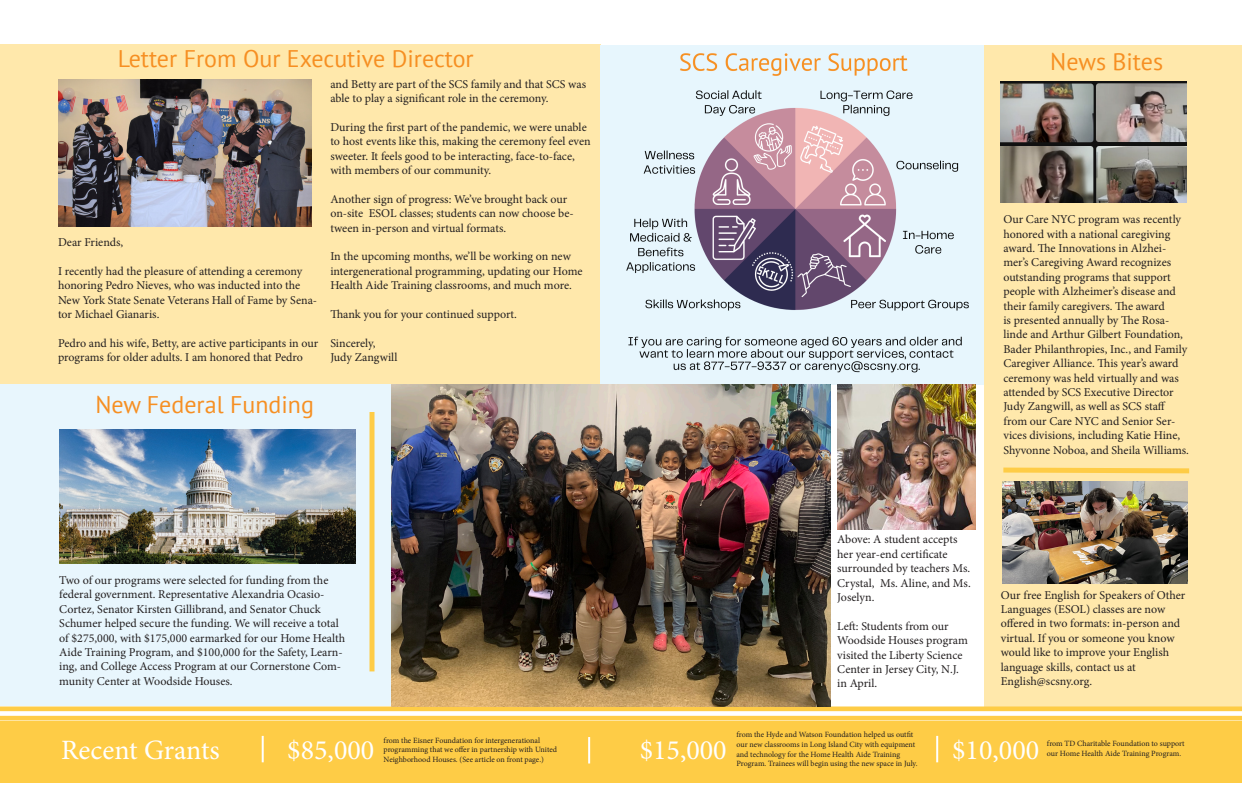
<style>
.page{position:relative;width:1242px;height:810px;background:#fff}
.page>*{position:absolute;margin:0;border:0;box-sizing:border-box;transform-origin:0 0}
.t1{font:28px "Minion Pro";color:#fff}
.t2{font:24px "PT Sans";color:#f68f22}
.t3{font:12px/14.4px "Minion Pro";color:#231f20}
.t4{font:8px/9.6px "Minion Pro";letter-spacing:-.005em;color:#231f20}
</style>
<div class="page">
<div style="left:985px;top:666px;width:257px;height:41px;background:#fed978"></div>
<div style="left:0;top:69px;width:601px;height:315px;background:#ffe8ab"></div>
<img style="left:58px;top:79px;width:253px;height:147px">
<div style="left:0;top:44px;width:601px;height:35px;background:#ffe8ab"></div>
<div style="left:0;top:384px;width:392px;height:322px;background:#e8f6fd"></div>
<img style="left:59px;top:429px;width:297px;height:134px">
<img style="left:601px;top:45px;width:384px;height:339px">
<div style="left:985px;top:45px;width:257px;height:661px;background:#ffe8ab"></div>
<img style="left:837px;top:384px;width:138px;height:146px">
<div style="left:370px;top:412px;width:5px;height:259px;background:#fecc46"></div>
<div style="left:0;top:721px;width:1242px;height:61px;background:#fecc46"></div>
<hr style="left:0;top:707px;width:1242px;height:4px;background:#fecc46">
<hr style="left:0;top:716px;width:1242px;height:4px;background:#fecc46">
<hr style="left:936px;top:736px;width:2px;height:26px;background:#fff">
<img style="left:1001px;top:81px;width:186px;height:122px">
<img style="left:1002px;top:481px;width:186px;height:103px">
<svg style="left:1003px;top:467px;width:187px;height:7px"></svg>
<img style="left:392px;top:384px;width:438px;height:322px">
<hr style="left:262px;top:736px;width:2px;height:26px;background:#fff">
<hr style="left:588px;top:737px;width:2px;height:27px;background:#fff">
<p class="t2" style="left:118px;top:44px;width:357px">Letter From Our Executive Director</p>
<p class="t3" style="left:58px;top:235px;width:67px">Dear Friends,</p>
<p class="t3" style="left:58px;top:264px;width:261px">I recently had the pleasure of attending a ceremony honoring Pedro Nieves, who was inducted into the New York State Senate Veterans Hall of Fame by Sena&shy;tor Michael Gianaris.</p>
<p class="t3" style="left:58px;top:336px;width:262px">Pedro and his wife, Betty, are active participants in our programs for older adults. I am honored that Pedro</p>
<p class="t3" style="left:330px;top:77px;width:257px">and Betty are part of the SCS family and that SCS was able to play a significant role in the ceremony.</p>
<p class="t3" style="left:330px;top:120px;width:262px">During the first part of the pandemic, we were unable to host events like this, making the ceremony feel even sweeter. It feels good to be interacting, face-to-face, with members of our community.</p>
<p class="t3" style="left:330px;top:192px;width:239px">Another sign of progress: We’ve brought back our</p>
<p class="t3" style="left:330px;top:206px;width:245px">on-site ESOL classes; students can now choose be&shy;tween in-person and virtual formats.</p>
<p class="t3" style="left:330px;top:250px;width:254px">In the upcoming months, we’ll be working on new intergenerational programming, updating our Home<br>Health Aide Training classrooms, and much more.</p>
<p class="t3" style="left:330px;top:307px;width:188px">Thank you for your continued support.</p>
<p class="t3" style="left:330px;top:336px;width:47px">Sincerely,</p>
<p class="t3" style="left:330px;top:350px;width:69px">Judy Zangwill</p>
<p class="t2" style="left:95px;top:389px;width:220px">New Federal Funding</p>
<p class="t3" style="left:59px;top:573px;width:271px">Two of our programs were selected for funding from the federal government. Representative Alexandria Ocasio-</p>
<p class="t3" style="left:59px;top:602px;width:288px">Cortez, Senator Kirsten Gillibrand, and Senator Chuck Schumer helped secure the funding. We will receive a total of $275,000, with $175,000 earmarked for our Home Health Aide Training Program, and $100,000 for the Safety, Learn&shy;ing, and College Access Program at our Cornerstone Com&shy;munity Center at Woodside Houses.</p>
<p class="t2" style="left:1050px;top:46px;width:114px">News Bites</p>
<p class="t3" style="left:1003px;top:212px;width:187px">Our Care NYC program was recently honored with a national caregiving award. The Innovations in Alzhei&shy;mer’s Caregiving Award recognizes outstanding programs that support people with Alzheimer’s disease and their family caregivers. The award<br>is presented annually by The Rosa&shy;linde and Arthur Gilbert Foundation, Bader Philanthropies, Inc., and Family Caregiver Alliance. This year’s award ceremony was held virtually and was attended by SCS Executive Director Judy Zangwill, as well as SCS staff from our Care NYC and Senior Ser&shy;vices divisions, including Katie Hine, Shyvonne Noboa, and Sheila Williams.</p>
<p class="t3" style="left:837px;top:532px;width:135px">Above: A student accepts her year-end certificate surrounded by teachers Ms.<br>Crystal, Ms. Aline, and Ms.<br>Joselyn.</p>
<p class="t3" style="left:837px;top:619px;width:132px">Left: Students from our<br>Woodside Houses program visited the Liberty Science<br>Center in Jersey City, N.J.</p>
<p class="t3" style="left:837px;top:676px;width:41px">in April.</p>
<p class="t3" style="left:1001px;top:588px;width:186px">Our free English for Speakers of Other Languages (ESOL) classes are now offered in two formats: in-person and virtual. If you or someone you know would like to improve your English language skills, contact us at</p>
<p class="t3" style="left:1001px;top:674px;width:93px">English@scsny.org.</p>
<p class="t1" style="left:61px;top:731px;width:160px">Recent Grants</p>
<p class="t1" style="left:287px;top:731px;width:89px">$85,000</p>
<p class="t4" style="left:384px;top:736px;width:175px">from the Eisner Foundation for intergenerational programming that we offer in partnership with United<br>Neighborhood Houses. (See article on front page.)</p>
<p class="t1" style="left:640px;top:731px;width:89px">$15,000</p>
<p class="t4" style="left:736px;top:730px;width:180px">from the Hyde and Watson Foundation helped us outfit our new classrooms in Long Island City with equipment and technology for the Home Health Aide Training</p>
<p class="t4" style="left:736px;top:759px;width:183px">Program. Trainees will begin using the new space in July.</p>
<p class="t1" style="left:952px;top:732px;width:89px">$10,000</p>
<p class="t4" style="left:1047px;top:739px;width:139px">from TD Charitable Foundation to support our Home Health Aide Training Program.</p>
</div>
